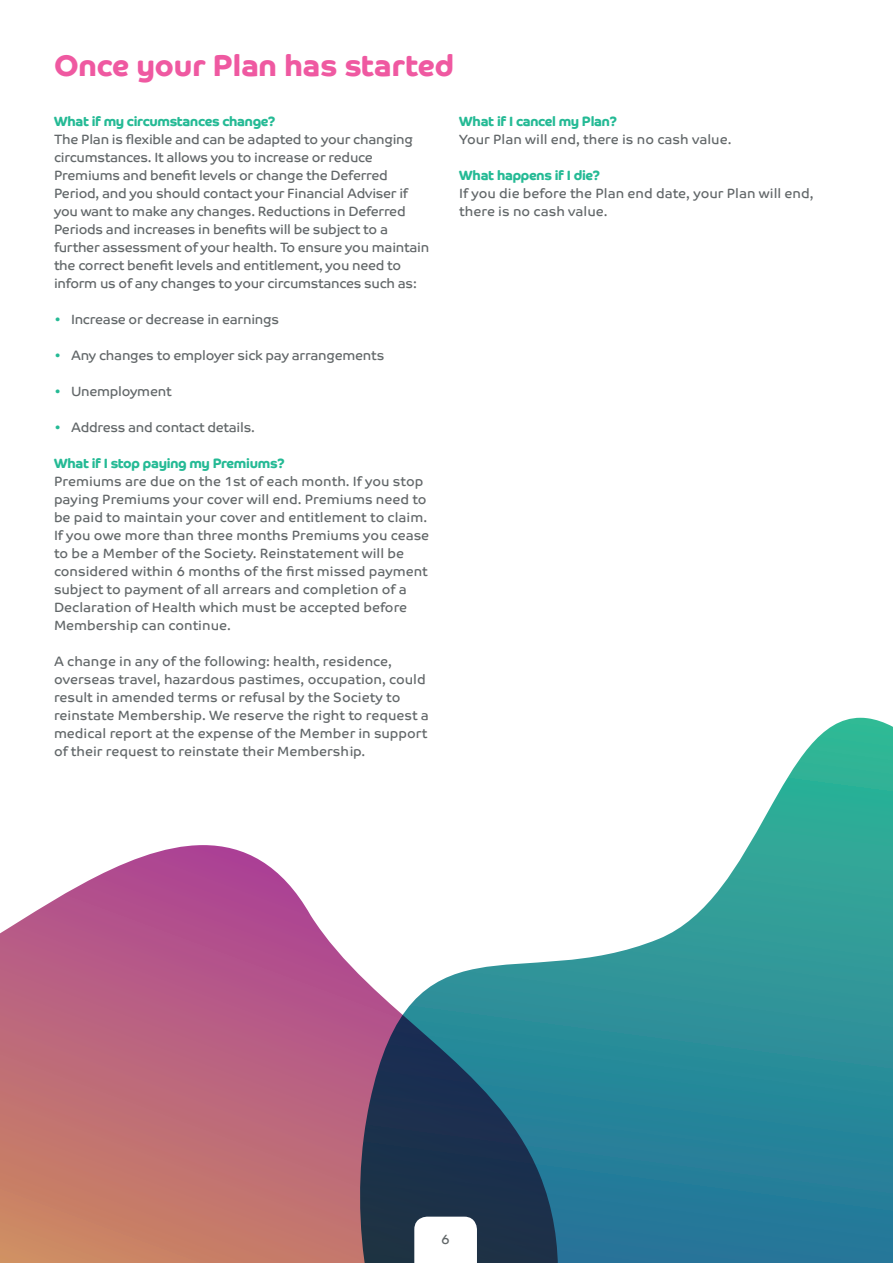
<style>
.page{position:relative;width:893px;height:1263px;background:#fff}
.page>*{position:absolute;margin:0;border:0;box-sizing:border-box;transform-origin:0 0}
.H2_-_20pt{font:700 30px "Co Headline";color:#ef59a1}
.Bullet_style_-_9pt{font:13.5px/18px "Co Text";color:#626769}
.Body_copy_-_9pt{font:13.5px/18px "Co Text";letter-spacing:-.02em;color:#626769}
.Bold_-_9pt{font:700 13.5px "Co Headline";letter-spacing:-.02em;color:#25ba95}
.Bullet_style_-_9pt-2{font:13.5px "Co Text";letter-spacing:-.02em;color:#626769}
.s1{font-family:"Co Headline";font-weight:700;color:#25ba95}
</style>
<div class="page">
<svg style="left:567px;top:718px;width:326px;height:545px"></svg>
<svg style="left:0;top:845px;width:567px;height:418px"></svg>
<svg style="left:414px;top:1216px;width:63px;height:47px"></svg>
<p class="H2_-_20pt" style="left:54px;top:48px;width:401px">Once your Plan has started</p>
<p class="Bold_-_9pt" style="left:54px;top:113px;width:223px">What if my circumstances change?</p>
<p class="Body_copy_-_9pt" style="left:54px;top:130px;width:377px">The Plan is flexible and can be adapted to your changing circumstances. It allows you to increase or reduce Premiums and benefit levels or change the Deferred Period, and you should contact your Financial Adviser if you want to make any changes. Reductions in Deferred Periods and increases in benefits will be subject to a further assessment of your health. To ensure you maintain the correct benefit levels and entitlement, you need to inform us of any changes to your circumstances such as:</p>
<p class="Bullet_style_-_9pt-2" style="left:54px;top:311px;width:227px"><span class="s1">•</span> Increase or decrease in earnings</p>
<p class="Body_copy_-_9pt" style="left:54px;top:346px;width:332px"><span class="s1">•</span> Any changes to employer sick pay arrangements</p>
<p class="Body_copy_-_9pt" style="left:54px;top:382px;width:119px"><span class="s1">•</span> Unemployment</p>
<p class="Body_copy_-_9pt" style="left:54px;top:418px;width:202px"><span class="s1">•</span> Address and contact details.</p>
<p class="Bold_-_9pt" style="left:54px;top:455px;width:232px">What if I stop paying my Premiums?</p>
<p class="Bullet_style_-_9pt" style="left:54px;top:472px;width:377px">Premiums are due on the 1st of each month. If you stop paying Premiums your cover will end. Premiums need to be paid to maintain your cover and entitlement to claim.<br>If you owe more than three months Premiums you cease to be a Member of the Society. Reinstatement will be considered within 6 months of the first missed payment subject to payment of all arrears and completion of a Declaration of Health which must be accepted before Membership can continue.</p>
<p class="Bullet_style_-_9pt" style="left:54px;top:652px;width:376px">A change in any of the following: health, residence, overseas travel, hazardous pastimes, occupation, could result in amended terms or refusal by the Society to reinstate Membership. We reserve the right to request a medical report at the expense of the Member in support of their request to reinstate their Membership.</p>
<p class="Bold_-_9pt" style="left:459px;top:113px;width:159px">What if I cancel my Plan?</p>
<p class="Bullet_style_-_9pt" style="left:459px;top:130px;width:274px">Your Plan will end, there is no cash value.</p>
<p class="Bold_-_9pt" style="left:459px;top:167px;width:142px">What happens if I die?</p>
<p class="Bullet_style_-_9pt" style="left:459px;top:184px;width:356px">If you die before the Plan end date, your Plan will end, there is no cash value.</p>
<p class="Body_copy_-_9pt" style="left:441px;top:1230px;width:10px">6</p>
</div>
